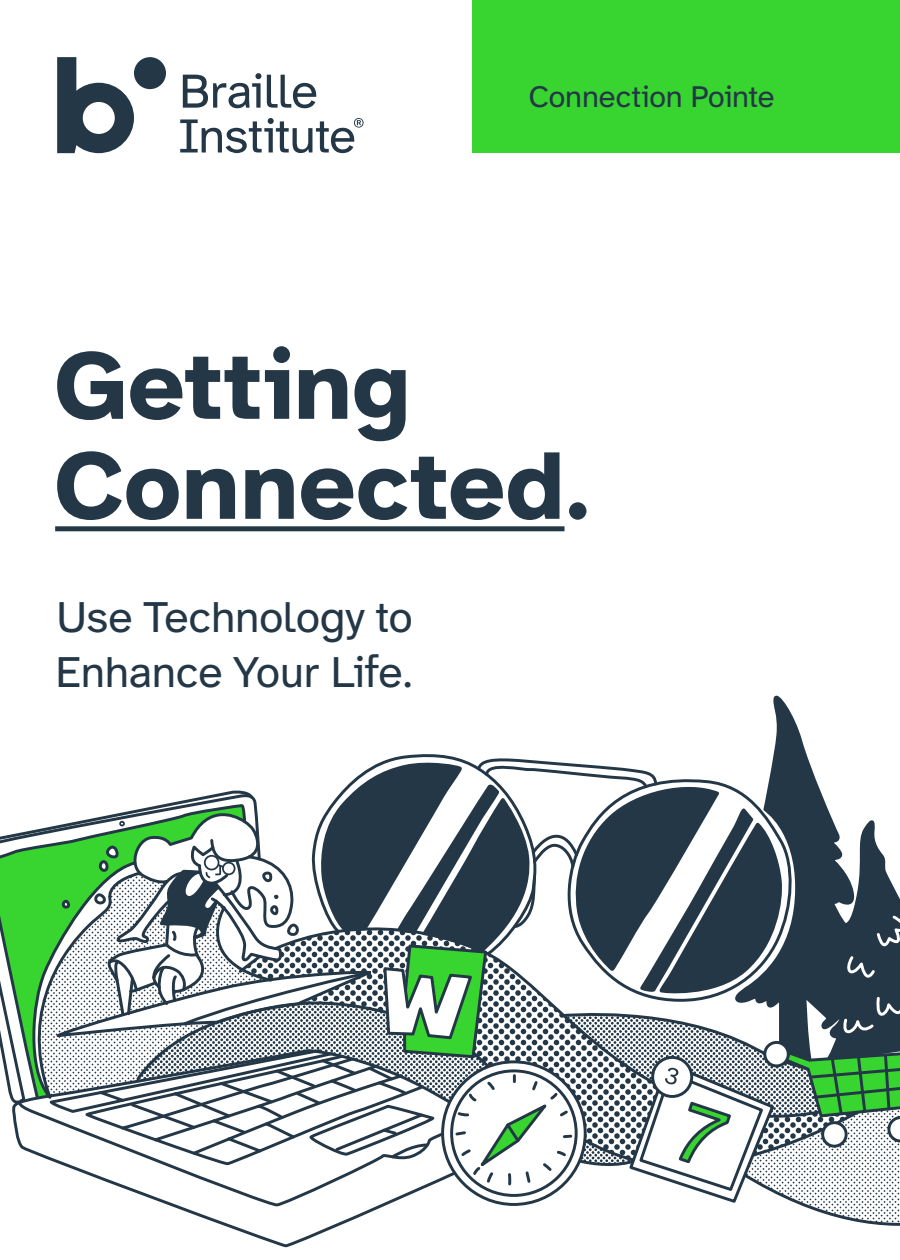
<style>
.page{position:relative;width:900px;height:1260px;background:#fff}
.page>*{position:absolute;margin:0;border:0;box-sizing:border-box;transform-origin:0 0}
.t1{font:700 100px/100px "Atkinson Hyperlegible Temp";letter-spacing:-.005em;color:#243746}
.t2{font:45px/55px "Atkinson Hyperlegible Temp";letter-spacing:-.01em;color:#243746}
.t3{font:31.25px "Atkinson Hyperlegible Temp";letter-spacing:-.005em;color:#243746}
</style>
<div class="page">
<svg style="left:0;top:833px;width:17px;height:307px"></svg>
<svg style="left:393px;top:754px;width:65px;height:4px"></svg>
<svg style="left:773px;top:695px;width:35px;height:63px"></svg>
<svg style="left:17px;top:758px;width:883px;height:490px"></svg>
<div style="left:472px;top:0;width:428px;height:153px;background:#38d430"></div>
<div style="left:55px;top:526px;width:510px;height:5px;background:#243746"></div>
<svg style="left:183px;top:73px;width:78px;height:35px"></svg>
<svg style="left:267px;top:75px;width:50px;height:33px"></svg>
<div style="left:134px;top:57px;width:32px;height:32px;background:#243746;border-radius:50%"></div>
<svg style="left:57px;top:57px;width:77px;height:96px"></svg>
<svg style="left:180px;top:118px;width:184px;height:35px"></svg>
<p class="t3" style="left:529px;top:80px;width:247px">Connection Pointe</p>
<h1 class="t1" style="left:55px;top:337px;width:536px">Getting<br>Connected.</h1>
<p class="t2" style="left:57px;top:590px;width:358px">Use Technology to<br>Enhance Your Life.</p>
</div>
